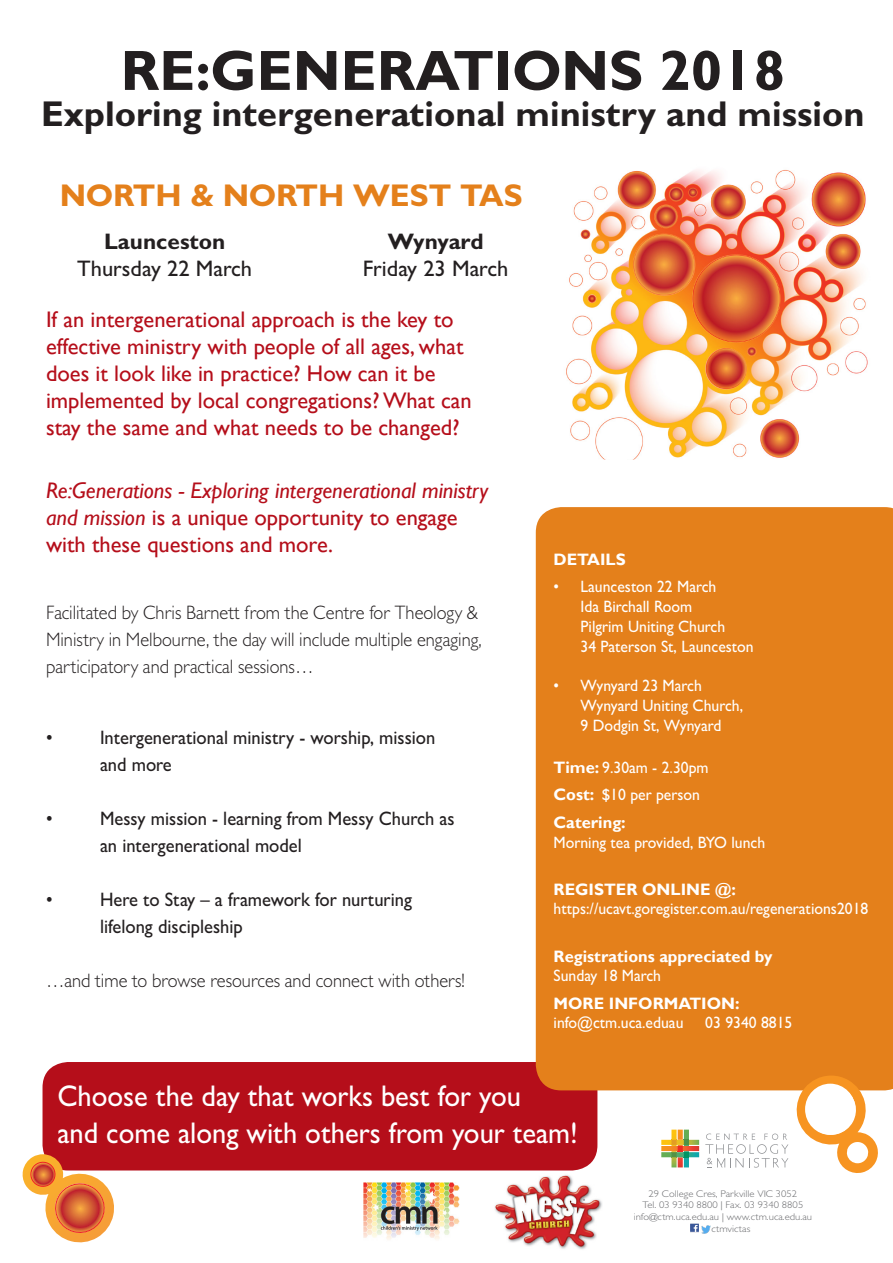
<style>
.page{position:relative;width:893px;height:1263px;background:#fff}
.page>*{position:absolute;margin:0;border:0;box-sizing:border-box;transform-origin:0 0}
.t1{font:700 57px "Gill Sans MT Std";color:#231f20}
.t2{font:700 36px "Gill Sans MT Std";color:#231f20}
.t3{font:700 31.5px "Gill Sans MT Std";color:#e4801b}
.t4{font:500 30px "Gill Sans MT Std";color:#fff;scale:.95 1}
.t5{font:22.5px/27px "Gill Sans";color:#b50e1a}
.t6{font:italic 22.5px/27px "Gill Sans";color:#b50e1a}
.t7{font:500 22.5px/27px "Gill Sans MT Std";color:#231f20;text-align:center}
.t8{font:700 22.5px "Gill Sans MT Std";color:#231f20}
.t9{font:300 19.5px/27px "Gill Sans MT Std";color:#231f20;scale:.95 1}
.t10{font:500 19.5px/27px "Gill Sans MT Std";color:#231f20;scale:.95 1}
.t11{font:500 16.5px/19.8px "Gill Sans MT Std";color:#fff;scale:.95 1}
.t12{font:700 16.5px/19.8px "Gill Sans";color:#fff}
.t13{font:300 9.75px/11.7px "Gill Sans MT Std";color:#6c6d70;text-align:center;scale:1.1 1}
.s1{font-weight:700}
.s2{font-style:normal}
.s3{font-family:"Gill Sans";font-weight:700}
.s4{font-family:"Gill Sans MT Std";font-weight:500}
</style>
<div class="page">
<div style="left:43px;top:1062px;width:554px;height:108px;background:#b50e1a;border-radius:26px"></div>
<svg style="left:690px;top:1223px;width:21px;height:11px"></svg>
<svg style="left:705px;top:1133px;width:83px;height:35px"></svg>
<svg style="left:661px;top:1129px;width:38px;height:38px"></svg>
<div style="left:536px;top:507px;width:357px;height:583px;background:#e4801b"></div>
<svg style="left:22px;top:1154px;width:93px;height:89px"></svg>
<svg style="left:796px;top:1075px;width:82px;height:98px"></svg>
<div style="left:805px;top:1084px;width:50px;height:51px;background:#fff;border-radius:50%"></div>
<img style="left:495px;top:1175px;width:107px;height:74px">
<img style="left:566px;top:169px;width:302px;height:291px">
<img style="left:364px;top:1182px;width:95px;height:58px">
<p class="t1" style="left:121px;top:35px;width:666px">RE:GENERATIONS 2018</p>
<p class="t2" style="left:41px;top:91px;width:825px">Exploring intergenerational ministry and mission</p>
<p class="t3" style="left:60px;top:176px;width:464px">NORTH &amp; NORTH WEST TAS</p>
<p class="t8" style="left:104px;top:228px;width:123px">Launceston</p>
<p class="t7" style="left:77px;top:255px;width:177px">Thursday 22 March</p>
<p class="t7" style="left:363px;top:228px;width:147px"><span class="s1">Wynyard<br></span>Friday 23 March</p>
<p class="t5" style="left:46px;top:306px;width:427px">If an intergenerational approach is the key to effective ministry with people of all ages, what does it look like in practice? How can it be implemented by local congregations? What can stay the same and what needs to be changed?</p>
<p class="t6" style="left:46px;top:477px;width:444px">Re:Generations - Exploring intergenerational ministry and mission <span class="s2">is a unique opportunity to engage with these questions and more.</span></p>
<p class="t9" style="left:46px;top:599px;width:457px">Facilitated by Chris Barnett from the Centre for Theology &amp;</p>
<p class="t9" style="left:46px;top:626px;width:460px">Ministry in Melbourne, the day will include multiple engaging, participatory and practical sessions…</p>
<p class="t10" style="left:46px;top:723px;width:8px">•</p>
<p class="t10" style="left:100px;top:723px;width:355px">Intergenerational ministry - worship, mission and more</p>
<p class="t10" style="left:46px;top:804px;width:8px">•</p>
<p class="t10" style="left:100px;top:804px;width:375px">Messy mission - learning from Messy Church as an intergenerational model</p>
<p class="t10" style="left:46px;top:885px;width:8px">•</p>
<p class="t10" style="left:100px;top:885px;width:330px">Here to Stay – a framework for nurturing lifelong discipleship</p>
<p class="t9" style="left:46px;top:966px;width:442px">…and time to browse resources and connect with others!</p>
<p class="t12" style="left:554px;top:550px;width:74px">DETAILS</p>
<p class="t11" style="left:581px;top:577px;width:184px;text-indent:-27px">• Launceston 22 March<br>Ida Birchall Room<br>Pilgrim Uniting Church<br>34 Paterson St, Launceston</p>
<p class="t11" style="left:581px;top:676px;width:173px;text-indent:-27px">• Wynyard 23 March<br>Wynyard Uniting Church,<br>9 Dodgin St, Wynyard</p>
<p class="t11" style="left:554px;top:757px;width:165px"><span class="s3">Time:</span> 9.30am - 2.30pm</p>
<p class="t11" style="left:554px;top:785px;width:156px"><span class="s3">Cost:</span> $10 per person</p>
<p class="t12" style="left:554px;top:813px;width:74px">Catering:</p>
<p class="t11" style="left:554px;top:832px;width:224px">Morning tea provided, BYO lunch</p>
<p class="t12" style="left:554px;top:880px;width:184px">REGISTER ONLINE @:</p>
<p class="t11" style="left:554px;top:899px;width:333px">https://ucavt.goregister.com.au/regenerations2018</p>
<p class="t12" style="left:554px;top:946px;width:220px">Registrations appreciated by<br><span class="s4">Sunday 18 March</span></p>
<p class="t12" style="left:554px;top:994px;width:187px">MORE INFORMATION:</p>
<p class="t11" style="left:554px;top:1013px;width:138px">info@ctm.uca.eduau</p>
<p class="t11" style="left:705px;top:1013px;width:93px">03 9340 8815</p>
<p class="t4" style="left:57px;top:1078px;width:489px">Choose the day that works best for you</p>
<p class="t4" style="left:57px;top:1115px;width:549px">and come along with others from your team!</p>
<p class="t13" style="left:634px;top:1187px;width:164px">29 College Cres, Parkville VIC 3052<br>Tel. 03 9340 8800 | Fax. 03 9340 8805 info@ctm.uca.edu.au | www.ctm.uca.edu.au</p>
<p class="t13" style="left:711px;top:1222px;width:37px">ctmvictas</p>
</div>
